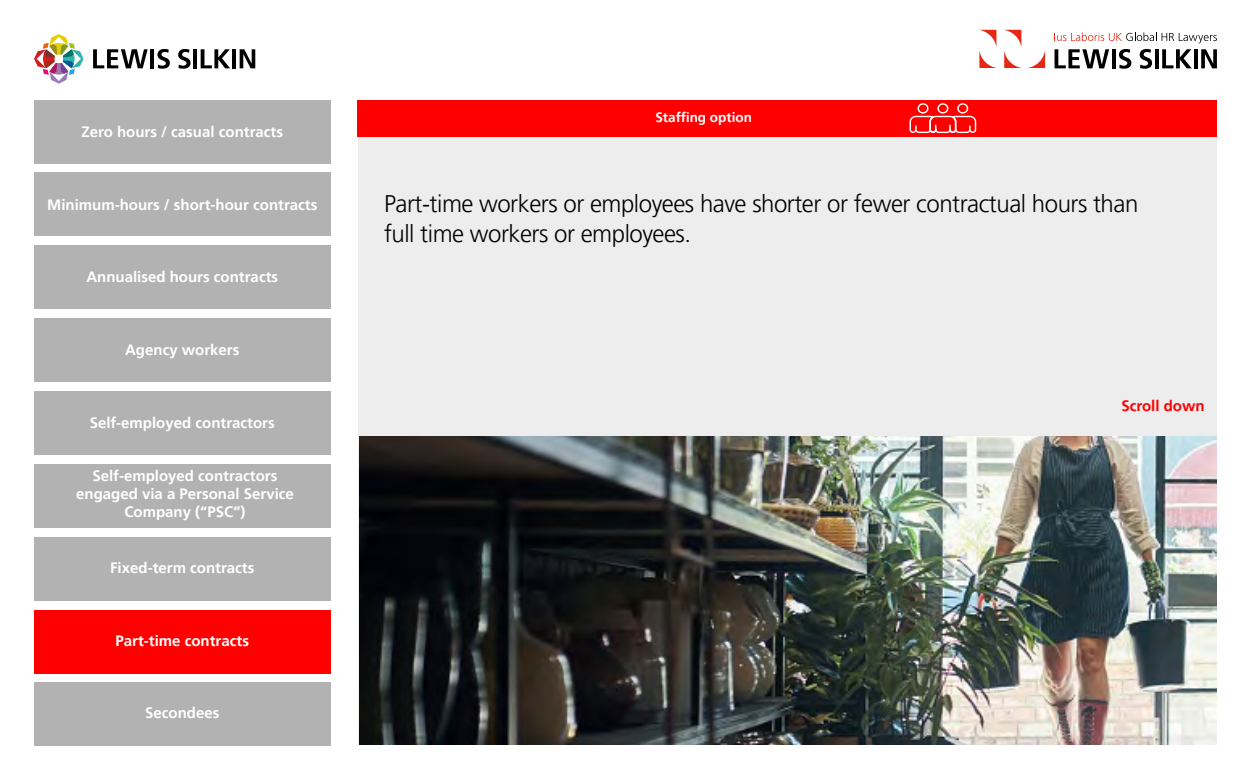
<style>
.page{position:relative;width:1251px;height:779px;background:#fff}
.page>*{position:absolute;margin:0;border:0;box-sizing:border-box;transform-origin:0 0}
.t1{font:300 24px/30px "Frutiger LT Pro";letter-spacing:-.02em;color:#000}
.t2{font:700 15px/18px "Frutiger LT Pro";color:#fff;text-align:center}
.t3{font:700 15px "Frutiger LT Pro";color:#f00}
.t4{font:700 13.5px "Frutiger LT Pro";color:#fff}
</style>
<div class="page">
<svg style="left:34px;top:34px;width:50px;height:50px"></svg>
<svg style="left:93px;top:49px;width:55px;height:19px"></svg>
<hr style="left:150px;top:49px;width:4px;height:19px;background:#000">
<svg style="left:178px;top:49px;width:12px;height:20px"></svg>
<hr style="left:193px;top:49px;width:4px;height:19px;background:#000">
<svg style="left:201px;top:49px;width:29px;height:19px"></svg>
<hr style="left:232px;top:49px;width:4px;height:19px;background:#000">
<svg style="left:239px;top:49px;width:16px;height:19px"></svg>
<svg style="left:157px;top:49px;width:13px;height:20px"></svg>
<svg style="left:979px;top:30px;width:18px;height:38px"></svg>
<svg style="left:1004px;top:30px;width:40px;height:38px"></svg>
<svg style="left:1054px;top:32px;width:162px;height:11px"></svg>
<svg style="left:1054px;top:49px;width:54px;height:19px"></svg>
<svg style="left:1112px;top:49px;width:3px;height:19px"></svg>
<svg style="left:1139px;top:49px;width:12px;height:20px"></svg>
<svg style="left:1155px;top:49px;width:3px;height:19px"></svg>
<svg style="left:1162px;top:49px;width:29px;height:19px"></svg>
<svg style="left:1194px;top:49px;width:3px;height:19px"></svg>
<svg style="left:1201px;top:49px;width:15px;height:19px"></svg>
<svg style="left:1119px;top:49px;width:12px;height:20px"></svg>
<div style="left:358px;top:100px;width:858px;height:644px;background:#ededed"></div>
<div style="left:357px;top:100px;width:859px;height:37px;background:#f00"></div>
<svg style="left:909px;top:103px;width:67px;height:30px"></svg>
<img style="left:359px;top:436px;width:857px;height:308px">
<div style="left:34px;top:173px;width:296px;height:63px;background:#b2b2b2"></div>
<div style="left:34px;top:100px;width:296px;height:63px;background:#b2b2b2"></div>
<div style="left:34px;top:463px;width:296px;height:63px;background:#b2b2b2"></div>
<div style="left:34px;top:245px;width:296px;height:63px;background:#b2b2b2"></div>
<div style="left:34px;top:537px;width:296px;height:63px;background:#b2b2b2"></div>
<div style="left:34px;top:318px;width:296px;height:63px;background:#b2b2b2"></div>
<div style="left:34px;top:609px;width:296px;height:63px;background:#f00"></div>
<div style="left:34px;top:391px;width:296px;height:63px;background:#b2b2b2"></div>
<div style="left:34px;top:682px;width:296px;height:63px;background:#b2b2b2"></div>
<p class="t2" style="left:81px;top:123px;width:203px">Zero hours / casual contracts</p>
<p class="t2" style="left:47px;top:195px;width:271px">Minimum-hours / short-hour contracts</p>
<p class="t2" style="left:86px;top:268px;width:193px">Annualised hours contracts</p>
<p class="t2" style="left:125px;top:340px;width:116px">Agency workers</p>
<p class="t2" style="left:90px;top:413px;width:186px">Self-employed contractors</p>
<p class="t2" style="left:76px;top:466px;width:219px">Self-employed contractors engaged via a Personal Service<br>Company (“PSC”)</p>
<p class="t2" style="left:110px;top:558px;width:146px">Fixed-term contracts</p>
<p class="t2" style="left:115px;top:631px;width:135px">Part-time contracts</p>
<p class="t2" style="left:145px;top:703px;width:76px">Secondees</p>
<p class="t4" style="left:655px;top:109px;width:98px">Staffing option</p>
<h1 class="t1" style="left:384px;top:188px;width:755px">Part-time workers or employees have shorter or fewer contractual hours than full time workers or employees.</h1>
<p class="t3" style="left:1121px;top:396px;width:85px">Scroll down</p>
</div>
